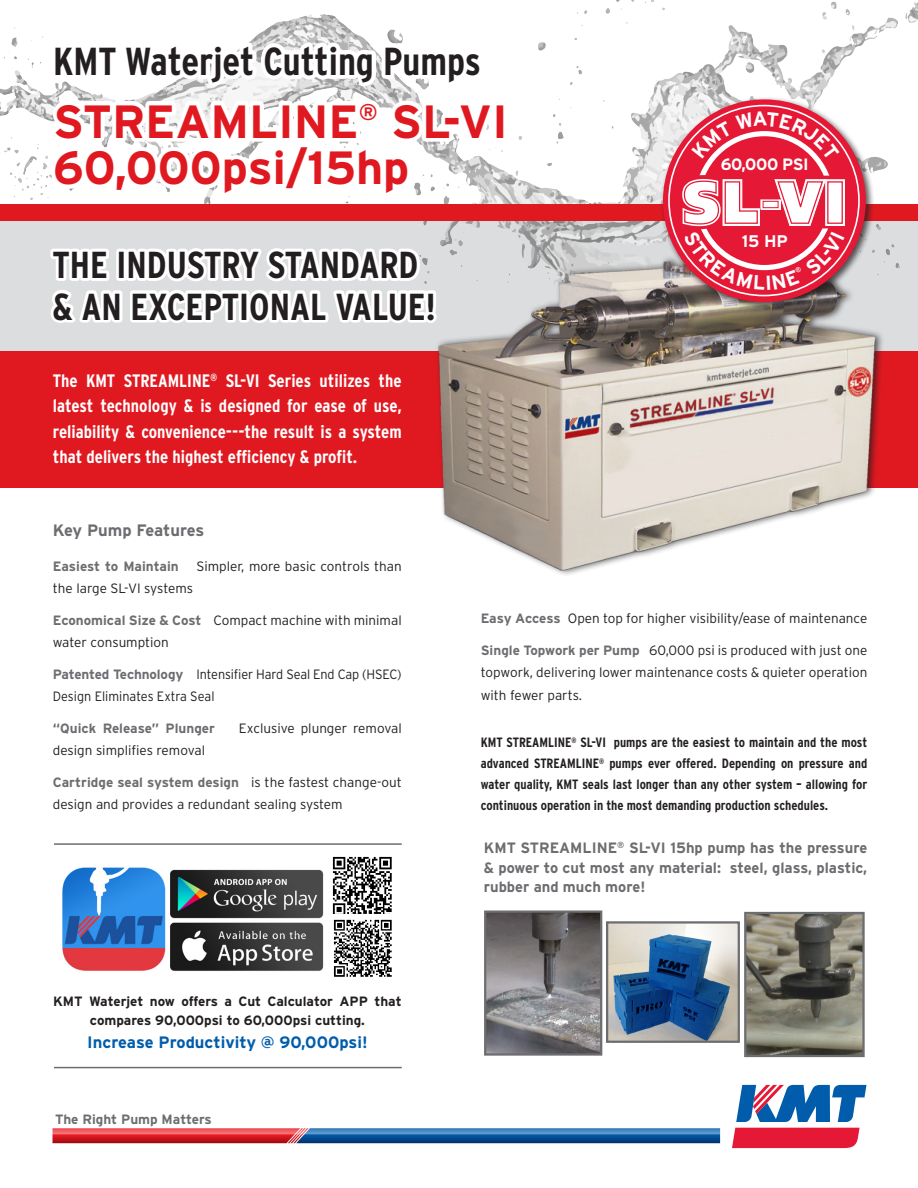
<style>
.page{position:relative;width:918px;height:1188px;background:#fff}
.page>*{position:absolute;margin:0;border:0;box-sizing:border-box;transform-origin:0 0}
.Lead_In{font:700 46.5px "Interstate";color:#e01921}
.Lead_In-2{font:700 condensed 39px "Interstate";color:#231f20}
.Lead_In-3{font:700 condensed 37.5px "Interstate";color:#231f20}
.t1{font:700 condensed 18px/25.5px "Interstate";color:#fff;text-align:justify}
.t2{font:700 16.8px "Interstate";color:#fff}
.t3{font:700 16.5px "Interstate";color:#015dab}
.t4{font:700 16.5px "Interstate";letter-spacing:-.005em;color:#6c6d70}
.t5{font:700 16.35px "Interstate";letter-spacing:-.025em;color:#fff}
.t6{font:700 15px/19.5px "Interstate";color:#6c6d70;text-align:justify}
.t7{font:300 13.5px/22.5px "Interstate";color:#231f20}
.t8{font:700 condensed 13.5px/21px "Interstate";color:#231f20;text-align:justify}
.t9{font:700 13.5px/18.8px "Interstate";color:#231f20;text-align:center}
.t10{font:300 13.5px/22.5px "Interstate";color:#231f20;scale:.94 1}
.Fließtext{font:700 13.5px "Interstate";color:#6c6d70}
.s1{font-weight:700;color:#6c6d70}
</style>
<div class="page">
<img style="left:0;top:0;width:918px;height:340px">
<svg style="left:52px;top:1128px;width:668px;height:15px;background:#68557f"></svg>
<div style="left:0;top:351px;width:918px;height:136px;background:#e01921"></div>
<svg style="left:47px;top:221px;width:393px;height:130px"></svg>
<div style="left:732px;top:1128px;width:128px;height:20px;background:#e51836"></div>
<svg style="left:736px;top:1085px;width:131px;height:37px"></svg>
<img style="left:487px;top:913px;width:112px;height:140px">
<div style="left:484px;top:910px;width:118px;height:146px;border:2px solid #6c6d70"></div>
<img style="left:747px;top:915px;width:115px;height:139px">
<div style="left:744px;top:912px;width:121px;height:145px;border:2px solid #6c6d70"></div>
<img style="left:609px;top:924px;width:128px;height:116px">
<div style="left:606px;top:921px;width:134px;height:122px;border:2px solid #6c6d70"></div>
<img style="left:62px;top:867px;width:262px;height:104px">
<img style="left:332px;top:856px;width:60px;height:58px">
<img style="left:333px;top:919px;width:59px;height:58px">
<hr style="left:54px;top:843px;width:348px;height:2px;background:#6c6d70">
<hr style="left:54px;top:1067px;width:348px;height:1px;background:#6c6d70">
<div style="left:0;top:204px;width:918px;height:17px;background:#e01921"></div>
<svg style="left:45px;top:0;width:456px;height:204px"></svg>
<img style="left:406px;top:230px;width:495px;height:345px">
<div style="left:660px;top:97px;width:215px;height:215px;background:#231f20;opacity:.75"></div>
<svg style="left:663px;top:99px;width:203px;height:203px;background:#e4334d"></svg>
<div style="left:669px;top:106px;width:190px;height:190px;background:#e51836;border-radius:50%"></div>
<svg style="left:691px;top:111px;width:149px;height:49px"></svg>
<svg style="left:670px;top:167px;width:175px;height:123px"></svg>
<p class="Lead_In-2" style="left:53px;top:37px;width:429px">KMT Waterjet Cutting Pumps</p>
<p class="Lead_In" style="left:53px;top:93px;width:456px">STREAMLINE<sup>®</sup> SL-VI</p>
<p class="Lead_In" style="left:53px;top:140px;width:358px">60,000psi/15hp</p>
<p class="t5" style="left:721px;top:154px;width:90px">60,000 PSI</p>
<p class="Lead_In-3" style="left:52px;top:242px;width:367px">THE INDUSTRY STANDARD</p>
<p class="Lead_In-3" style="left:52px;top:284px;width:385px">&amp; AN EXCEPTIONAL VALUE!</p>
<p class="t1" style="left:53px;top:368px;width:350px">The KMT STREAMLINE<sup>®</sup> SL-VI Series utilizes the latest technology &amp; is designed for ease of use, reliability &amp; convenience---the result is a system that delivers the highest efficiency &amp; profit.</p>
<p class="t4" style="left:53px;top:520px;width:153px">Key Pump Features</p>
<p class="Fließtext" style="left:53px;top:558px;width:127px">Easiest to Maintain</p>
<p class="t7" style="left:196px;top:555px;width:207px">Simpler, more basic controls than</p>
<p class="t7" style="left:53px;top:577px;width:142px">the large SL-VI systems</p>
<p class="t7" style="left:53px;top:609px;width:350px"><span class="s1">Economical Size &amp; Cost</span> Compact machine with minimal water consumption</p>
<p class="t10" style="left:53px;top:663px;width:373px"><span class="s1">Patented Technology</span> Intensifier Hard Seal End Cap (HSEC)<br>Design Eliminates Extra Seal</p>
<p class="Fließtext" style="left:53px;top:720px;width:164px">“Quick Release” Plunger</p>
<p class="t7" style="left:239px;top:717px;width:164px">Exclusive plunger removal</p>
<p class="t7" style="left:53px;top:739px;width:154px">design simplifies removal</p>
<p class="t7" style="left:53px;top:771px;width:350px"><span class="s1">Cartridge seal system design</span> is the fastest change-out design and provides a redundant sealing system</p>
<p class="t9" style="left:53px;top:992px;width:350px">KMT Waterjet now offers a Cut Calculator APP that compares 90,000psi to 60,000psi cutting.</p>
<p class="t3" style="left:87px;top:1032px;width:282px">Increase Productivity @ 90,000psi!</p>
<p class="Fließtext" style="left:55px;top:1111px;width:158px">The Right Pump Matters</p>
<p class="t2" style="left:742px;top:231px;width:48px">15 HP</p>
<p class="t7" style="left:481px;top:607px;width:388px"><span class="s1">Easy Access</span> Open top for higher visibility/ease of maintenance</p>
<p class="t7" style="left:481px;top:639px;width:388px"><span class="s1">Single Topwork per Pump</span> 60,000 psi is produced with just one</p>
<p class="t7" style="left:481px;top:661px;width:388px">topwork, delivering lower maintenance costs &amp; quieter operation</p>
<p class="t7" style="left:481px;top:684px;width:103px">with fewer parts.</p>
<p class="t8" style="left:481px;top:732px;width:388px">KMT STREAMLINE<sup>®</sup> SL-VI pumps are the easiest to maintain and the most advanced STREAMLINE<sup>®</sup> pumps ever offered. Depending on pressure and water quality, KMT seals last longer than any other system – allowing for continuous operation in the most demanding production schedules.</p>
<p class="t6" style="left:484px;top:838px;width:385px">KMT STREAMLINE<sup>®</sup> SL-VI 15hp pump has the pressure &amp; power to cut most any material: steel, glass, plastic, rubber and much more!</p>
</div>
